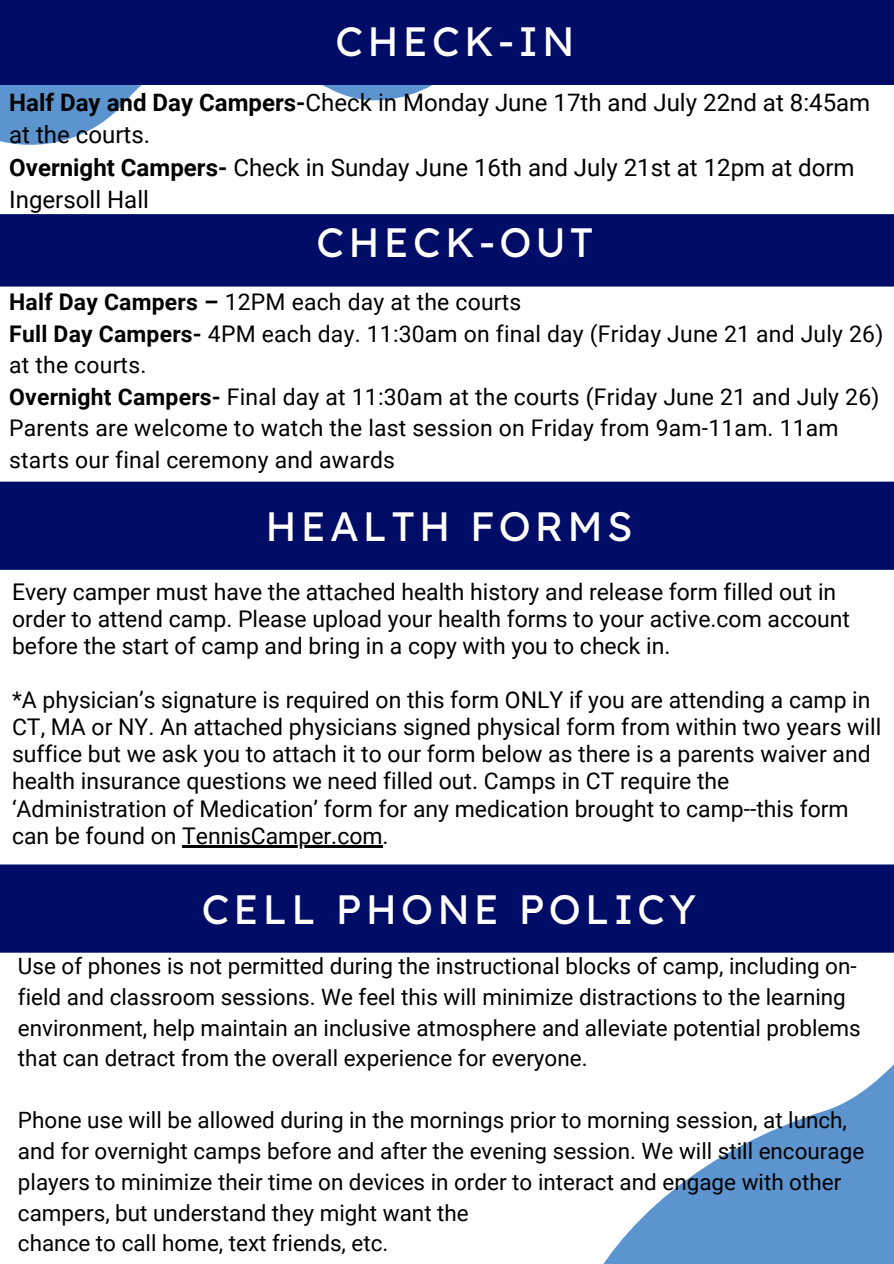
<style>
.page{position:relative;width:894px;height:1264px;background:#fff}
.page>*{position:absolute;margin:0;border:0;box-sizing:border-box;transform-origin:0 0}
.t1{font:40.95px "Lexend Deca";letter-spacing:.1em;color:#fff}
.t2{font:24px/32.7px "Roboto";color:#000}
.t3{font:22.95px/27px "Roboto";color:#000}
.t4{font:22.5px/30.8px "Roboto";color:#000}
.s1{font-weight:700}
</style>
<div class="page">
<svg style="left:276px;top:845px;width:617px;height:418px"></svg>
<div style="left:735px;top:214px;width:158px;height:72px;background:#000c66"></div>
<svg style="left:0;top:85px;width:735px;height:202px"></svg>
<div style="left:0;top:0;width:893px;height:85px;background:#000c66"></div>
<div style="left:0;top:481px;width:893px;height:89px;background:#000c66"></div>
<div style="left:0;top:864px;width:893px;height:88px;background:#000c66"></div>
<hr style="left:182px;top:845px;width:200px;height:3px;background:#000">
<p class="t1" style="left:335px;top:15px;width:240px">CHECK-IN</p>
<p class="t2" style="left:9px;top:86px;width:862px"><span class="s1">Half Day and Day Campers-</span>Check in Monday June 17th and July 22nd at 8:45am at the courts.</p>
<p class="t2" style="left:9px;top:151px;width:846px"><span class="s1">Overnight Campers-</span> Check in Sunday June 16th and July 21st at 12pm at dorm<br>Ingersoll Hall</p>
<h1 class="t1" style="left:316px;top:216px;width:278px">CHECK-OUT</h1>
<h1 class="t3" style="left:9px;top:289px;width:513px"><span class="s1">Half Day Campers –</span> 12PM each day at the courts</h1>
<p class="t3" style="left:9px;top:318px;width:875px;line-height:31.5px"><span class="s1">Full Day Campers-</span> 4PM each day. 11:30am on final day (Friday June 21 and July 26) at the courts.</p>
<p class="t3" style="left:9px;top:383px;width:871px"><span class="s1">Overnight Campers-</span> Final day at 11:30am at the courts (Friday June 21 and July 26)</p>
<p class="t3" style="left:9px;top:412px;width:830px;line-height:31.5px">Parents are welcome to watch the last session on Friday from 9am-11am. 11am starts our final ceremony and awards</p>
<p class="t1" style="left:265px;top:500px;width:368px">HEALTH FORMS</p>
<h1 class="t3" style="left:12px;top:579px;width:839px">Every camper must have the attached health history and release form filled out in order to attend camp. Please upload your health forms to your active.com account before the start of camp and bring in a copy with you to check in.</h1>
<p class="t3" style="left:12px;top:687px;width:870px">*A physician’s signature is required on this form ONLY if you are attending a camp in CT, MA or NY. An attached physicians signed physical form from within two years will suffice but we ask you to attach it to our form below as there is a parents waiver and health insurance questions we need filled out. Camps in CT require the ‘Administration of Medication’ form for any medication brought to camp--this form can be found on TennisCamper.com.</p>
<h1 class="t1" style="left:202px;top:882px;width:496px">CELL PHONE POLICY</h1>
<p class="t4" style="left:18px;top:950px;width:844px">Use of phones is not permitted during the instructional blocks of camp, including on&shy;field and classroom sessions. We feel this will minimize distractions to the learning environment, help maintain an inclusive atmosphere and alleviate potential problems that can detract from the overall experience for everyone.</p>
<p class="t4" style="left:18px;top:1105px;width:847px">Phone use will be allowed during in the mornings prior to morning session, at lunch, and for overnight camps before and after the evening session. We will still encourage players to minimize their time on devices in order to interact and engage with other campers, but understand they might want the</p>
<p class="t4" style="left:18px;top:1228px;width:372px">chance to call home, text friends, etc.</p>
</div>
